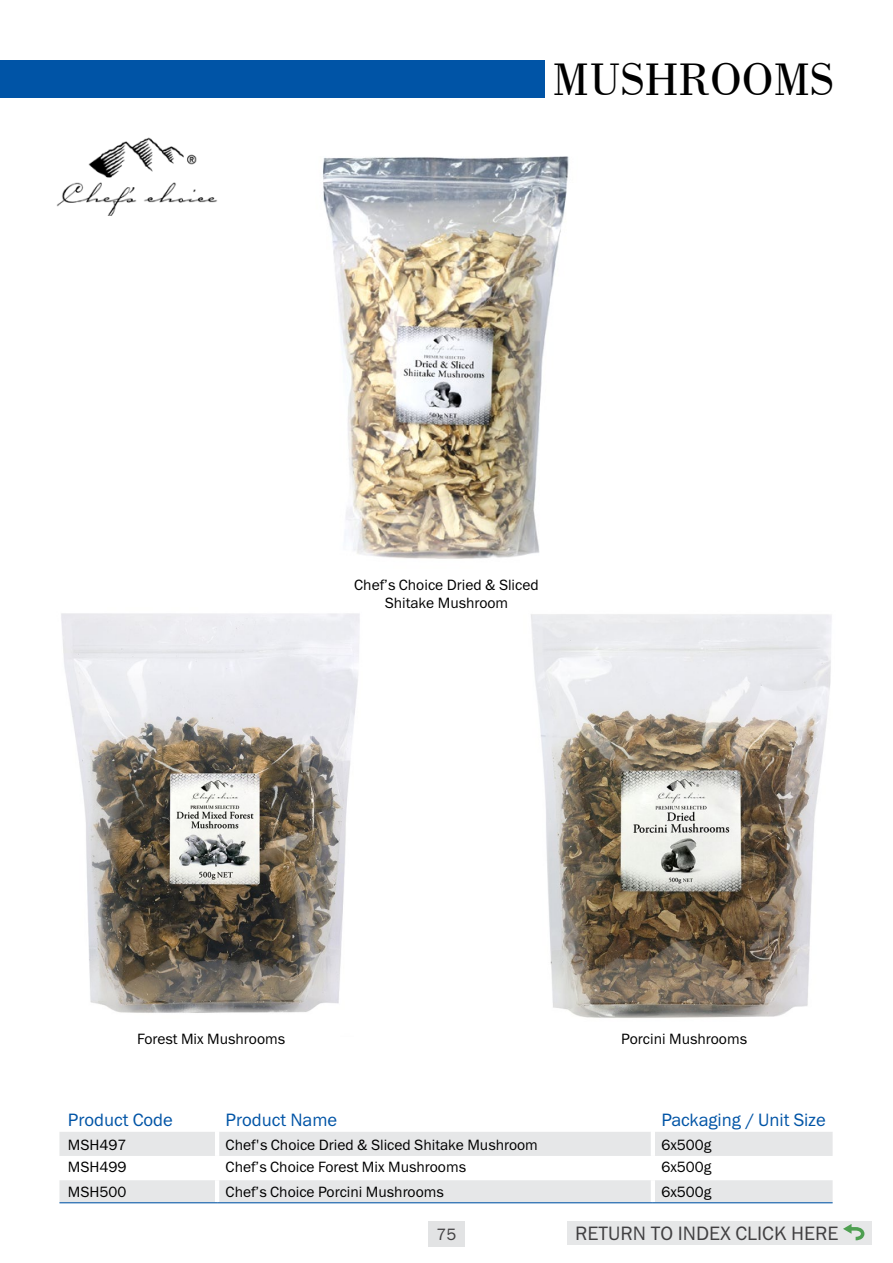
<style>
.page{position:relative;width:893px;height:1263px;background:#fff}
.page>*{position:absolute;margin:0;border:0;box-sizing:border-box;transform-origin:0 0}
.t1{font:48px "Bodoni BT";color:#000}
.t2{font:19.5px "Franklin Gothic Book C";color:#414042}
.t3{font:18px "Franklin Gothic Book C";color:#0054a6}
.t4{font:16.5px "Franklin Gothic Book C";color:#414042}
.t5{font:15px/18px "Franklin Gothic Book C";color:#000;text-align:center}
</style>
<div class="page">
<div style="left:567px;top:1221px;width:304px;height:23px;background:#e6e7e8"></div>
<svg style="left:843px;top:1224px;width:21px;height:16px"></svg>
<div style="left:428px;top:1221px;width:37px;height:26px;background:#e2e3e4"></div>
<div style="left:0;top:60px;width:544px;height:38px;background:#0054a6"></div>
<img style="left:56px;top:137px;width:161px;height:79px">
<svg style="left:59px;top:1132px;width:774px;height:70px;fill:#e6e7e8"></svg>
<hr style="left:215px;top:1132px;width:4px;height:24px;background:#fff">
<hr style="left:651px;top:1132px;width:4px;height:24px;background:#fff">
<hr style="left:215px;top:1156px;width:4px;height:24px;background:#fff">
<hr style="left:651px;top:1156px;width:4px;height:24px;background:#fff">
<hr style="left:215px;top:1180px;width:4px;height:22px;background:#fff">
<hr style="left:651px;top:1180px;width:4px;height:22px;background:#fff">
<hr style="left:59px;top:1202px;width:158px;height:1px;background:#0054a6">
<hr style="left:217px;top:1202px;width:436px;height:1px;background:#0054a6">
<hr style="left:653px;top:1202px;width:180px;height:1px;background:#0054a6">
<img style="left:61px;top:613px;width:299px;height:400px">
<img style="left:531px;top:614px;width:301px;height:404px">
<img style="left:323px;top:156px;width:246px;height:403px">
<h1 class="t1" style="left:552px;top:50px;width:283px">MUSHROOMS</h1>
<p class="t5" style="left:354px;top:576px;width:186px">Chef’s Choice Dried &amp; Sliced<br>Shitake Mushroom</p>
<p class="t5" style="left:137px;top:1029px;width:149px">Forest Mix Mushrooms</p>
<p class="t5" style="left:621px;top:1029px;width:127px">Porcini Mushrooms</p>
<p class="t3" style="left:68px;top:1109px;width:106px">Product Code</p>
<p class="t3" style="left:226px;top:1109px;width:113px">Product Name</p>
<p class="t3" style="left:661px;top:1109px;width:166px">Packaging / Unit Size</p>
<p class="t5" style="left:68px;top:1135px;width:60px">MSH497</p>
<p class="t5" style="left:226px;top:1135px;width:314px">Chef's Choice Dried &amp; Sliced Shitake Mushroom</p>
<p class="t5" style="left:661px;top:1135px;width:52px">6x500g</p>
<p class="t5" style="left:68px;top:1158px;width:60px">MSH499</p>
<p class="t5" style="left:226px;top:1158px;width:242px">Chef’s Choice Forest Mix Mushrooms</p>
<p class="t5" style="left:661px;top:1158px;width:52px">6x500g</p>
<p class="t5" style="left:68px;top:1182px;width:60px">MSH500</p>
<p class="t5" style="left:226px;top:1182px;width:220px">Chef’s Choice Porcini Mushrooms</p>
<p class="t5" style="left:661px;top:1182px;width:52px">6x500g</p>
<p class="t4" style="left:437px;top:1225px;width:21px">75</p>
<h2 class="t2" style="left:575px;top:1222px;width:265px">RETURN TO INDEX CLICK HERE</h2>
</div>
